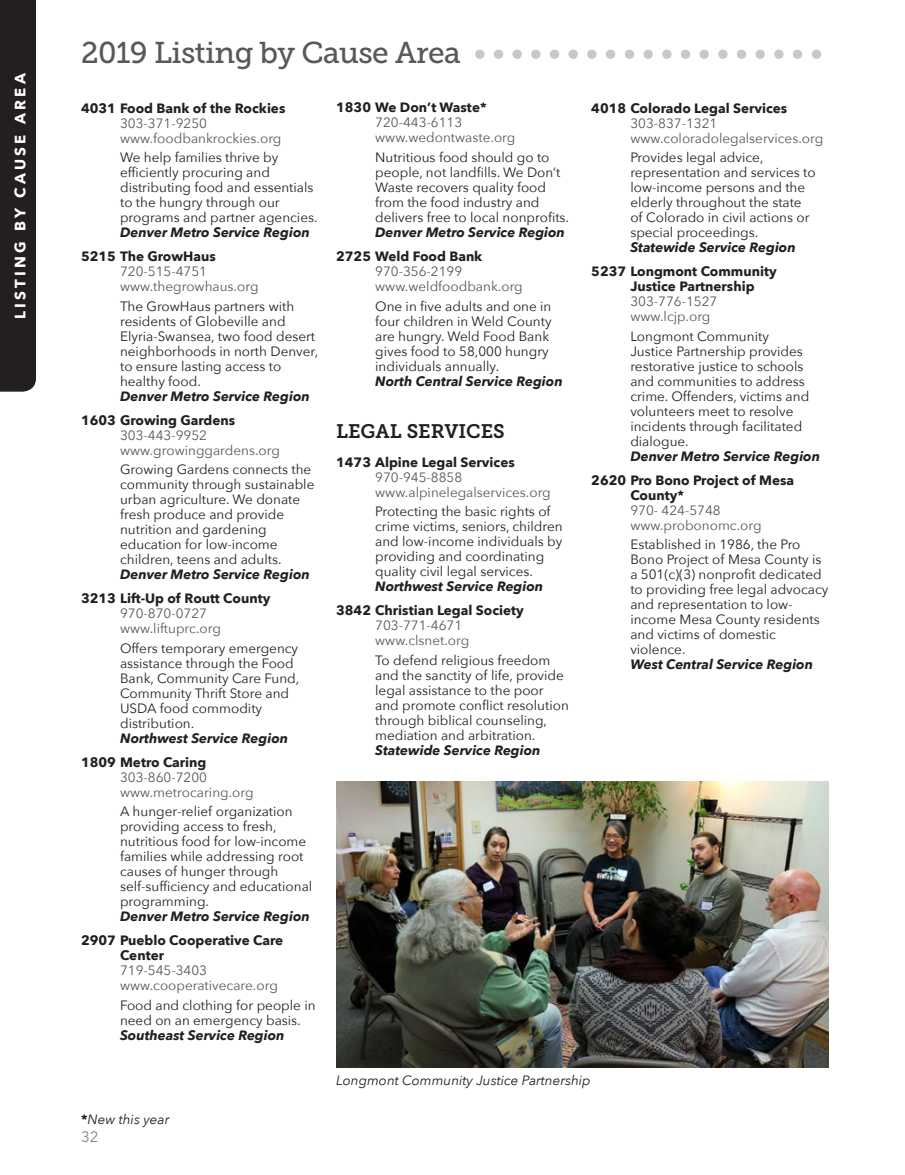
<style>
.page{position:relative;width:905px;height:1175px;background:#fff}
.page>*{position:absolute;margin:0;border:0;box-sizing:border-box;transform-origin:0 0}
.t1{font:30px "Museo Slab 500";letter-spacing:-.02em;color:#57585a}
.t2{font:19.5px "Museo Slab 700";color:#231f20}
.t3{font:700 15px "Avenir Next";letter-spacing:.22em;color:#fff}
.t4{font:15px "Avenir Next";color:#7e8083}
.t5{font:13.5px/15px "Avenir Next";color:#231f20}
.t6{font:13.5px/15px "Avenir Next";color:#57585a}
.t7{font:700 13.5px/15px "Avenir Next";color:#231f20}
.t8{font:italic 700 13.5px "Avenir Next";color:#231f20}
.t9{font:italic 13.5px "Avenir Next";color:#231f20}
.s1{color:#c7c8ca}
.s2{font-weight:700;font-style:normal}
</style>
<div class="page">
<div style="left:0;top:0;width:36px;height:392px;background:#231f20"></div>
<img style="left:336px;top:782px;width:492px;height:285px">
<p class="t3" style="left:11px;top:319px;width:248px;rotate:-90deg">LISTING BY CAUSE AREA</p>
<h1 class="t1" style="left:81px;top:36px;width:397px">2019 Listing by Cause Area <span class="s1">•••••••••••••••••••</span></h1>
<p class="t7" style="left:81px;top:100px;width:206px">4031 Food Bank of the Rockies</p>
<p class="t6" style="left:120px;top:115px;width:163px">303-371-9250 www.foodbankrockies.org</p>
<p class="t5" style="left:120px;top:150px;width:199px">We help families thrive by efficiently procuring and distributing food and essentials to the hungry through our programs and partner agencies.</p>
<p class="t8" style="left:120px;top:224px;width:191px">Denver Metro Service Region</p>
<p class="t7" style="left:81px;top:249px;width:136px">5215 The GrowHaus</p>
<p class="t6" style="left:120px;top:264px;width:140px">720-515-4751 www.thegrowhaus.org</p>
<p class="t5" style="left:120px;top:298px;width:200px">The GrowHaus partners with residents of Globeville and<br>Elyria-Swansea, two food desert neighborhoods in north Denver, to ensure lasting access to healthy food.</p>
<p class="t8" style="left:120px;top:387px;width:191px">Denver Metro Service Region</p>
<p class="t7" style="left:81px;top:412px;width:156px">1603 Growing Gardens</p>
<p class="t6" style="left:120px;top:427px;width:161px">303-443-9952 www.growinggardens.org</p>
<p class="t5" style="left:120px;top:462px;width:196px">Growing Gardens connects the community through sustainable urban agriculture. We donate fresh produce and provide nutrition and gardening education for low-income children, teens and adults.</p>
<p class="t8" style="left:120px;top:566px;width:191px">Denver Metro Service Region</p>
<p class="t7" style="left:81px;top:591px;width:191px">3213 Lift-Up of Routt County</p>
<p class="t6" style="left:120px;top:606px;width:102px">970-870-0727 www.liftuprc.org</p>
<p class="t5" style="left:120px;top:640px;width:181px">Offers temporary emergency assistance through the Food<br>Bank, Community Care Fund,<br>Community Thrift Store and<br>USDA food commodity distribution.</p>
<p class="t8" style="left:120px;top:729px;width:169px">Northwest Service Region</p>
<p class="t7" style="left:81px;top:754px;width:127px">1809 Metro Caring</p>
<p class="t6" style="left:120px;top:769px;width:135px">303-860-7200 www.metrocaring.org</p>
<p class="t5" style="left:120px;top:804px;width:194px">A hunger-relief organization providing access to fresh, nutritious food for low-income families while addressing root causes of hunger through self-sufficiency and educational programming.</p>
<p class="t8" style="left:120px;top:908px;width:191px">Denver Metro Service Region</p>
<p class="t7" style="left:120px;top:933px;width:165px;text-indent:-39px">2907 Pueblo Cooperative Care<br>Center</p>
<p class="t6" style="left:120px;top:963px;width:159px">719-545-3403 www.cooperativecare.org</p>
<p class="t5" style="left:120px;top:997px;width:197px">Food and clothing for people in need on an emergency basis.</p>
<p class="t8" style="left:120px;top:1026px;width:166px">Southeast Service Region</p>
<p class="t9" style="left:81px;top:1111px;width:90px"><span class="s2">*</span>New this year</p>
<p class="t4" style="left:81px;top:1127px;width:19px">32</p>
<p class="t7" style="left:336px;top:100px;width:152px">1830 We Don’t Waste*</p>
<p class="t6" style="left:375px;top:115px;width:142px">720-443-6113 www.wedontwaste.org</p>
<p class="t5" style="left:375px;top:150px;width:195px">Nutritious food should go to people, not landfills. We Don’t<br>Waste recovers quality food from the food industry and delivers free to local nonprofits.</p>
<p class="t8" style="left:375px;top:224px;width:191px">Denver Metro Service Region</p>
<p class="t7" style="left:336px;top:249px;width:148px">2725 Weld Food Bank</p>
<p class="t6" style="left:375px;top:264px;width:149px">970-356-2199 www.weldfoodbank.org</p>
<p class="t5" style="left:375px;top:298px;width:178px">One in five adults and one in four children in Weld County are hungry. Weld Food Bank gives food to 58,000 hungry individuals annually.</p>
<p class="t8" style="left:375px;top:372px;width:189px">North Central Service Region</p>
<h2 class="t2" style="left:336px;top:420px;width:170px">LEGAL SERVICES</h2>
<p class="t7" style="left:336px;top:454px;width:180px">1473 Alpine Legal Services</p>
<p class="t6" style="left:375px;top:469px;width:177px">970-945-8858 www.alpinelegalservices.org</p>
<p class="t5" style="left:375px;top:504px;width:189px">Protecting the basic rights of crime victims, seniors, children and low-income individuals by providing and coordinating quality civil legal services.</p>
<p class="t8" style="left:375px;top:578px;width:169px">Northwest Service Region</p>
<p class="t7" style="left:336px;top:603px;width:189px">3842 Christian Legal Society</p>
<p class="t6" style="left:375px;top:618px;width:96px">703-771-4671 www.clsnet.org</p>
<p class="t5" style="left:375px;top:652px;width:195px">To defend religious freedom and the sanctity of life, provide legal assistance to the poor and promote conflict resolution through biblical counseling, mediation and arbitration.</p>
<p class="t8" style="left:375px;top:741px;width:167px">Statewide Service Region</p>
<p class="t7" style="left:591px;top:100px;width:197px">4018 Colorado Legal Services</p>
<p class="t6" style="left:630px;top:115px;width:194px">303-837-1321 www.coloradolegalservices.org</p>
<p class="t5" style="left:630px;top:150px;width:187px">Provides legal advice, representation and services to low-income persons and the elderly throughout the state of Colorado in civil actions or special proceedings.</p>
<p class="t8" style="left:630px;top:239px;width:167px">Statewide Service Region</p>
<p class="t7" style="left:630px;top:264px;width:148px;text-indent:-39px">5237 Longmont Community<br>Justice Partnership</p>
<p class="t6" style="left:630px;top:294px;width:88px">303-776-1527 www.lcjp.org</p>
<p class="t5" style="left:630px;top:328px;width:180px">Longmont Community<br>Justice Partnership provides restorative justice to schools and communities to address crime. Offenders, victims and volunteers meet to resolve incidents through facilitated dialogue.</p>
<p class="t8" style="left:630px;top:447px;width:191px">Denver Metro Service Region</p>
<p class="t7" style="left:630px;top:472px;width:165px;text-indent:-39px">2620 Pro Bono Project of Mesa<br>County*</p>
<p class="t6" style="left:630px;top:502px;width:133px">970- 424-5748 www.probonomc.org</p>
<p class="t5" style="left:630px;top:537px;width:200px">Established in 1986, the Pro<br>Bono Project of Mesa County is a 501(c)(3) nonprofit dedicated to providing free legal advocacy and representation to low&shy;income Mesa County residents and victims of domestic violence.</p>
<p class="t8" style="left:630px;top:656px;width:184px">West Central Service Region</p>
<p class="t9" style="left:336px;top:1072px;width:256px">Longmont Community Justice Partnership</p>
</div>
